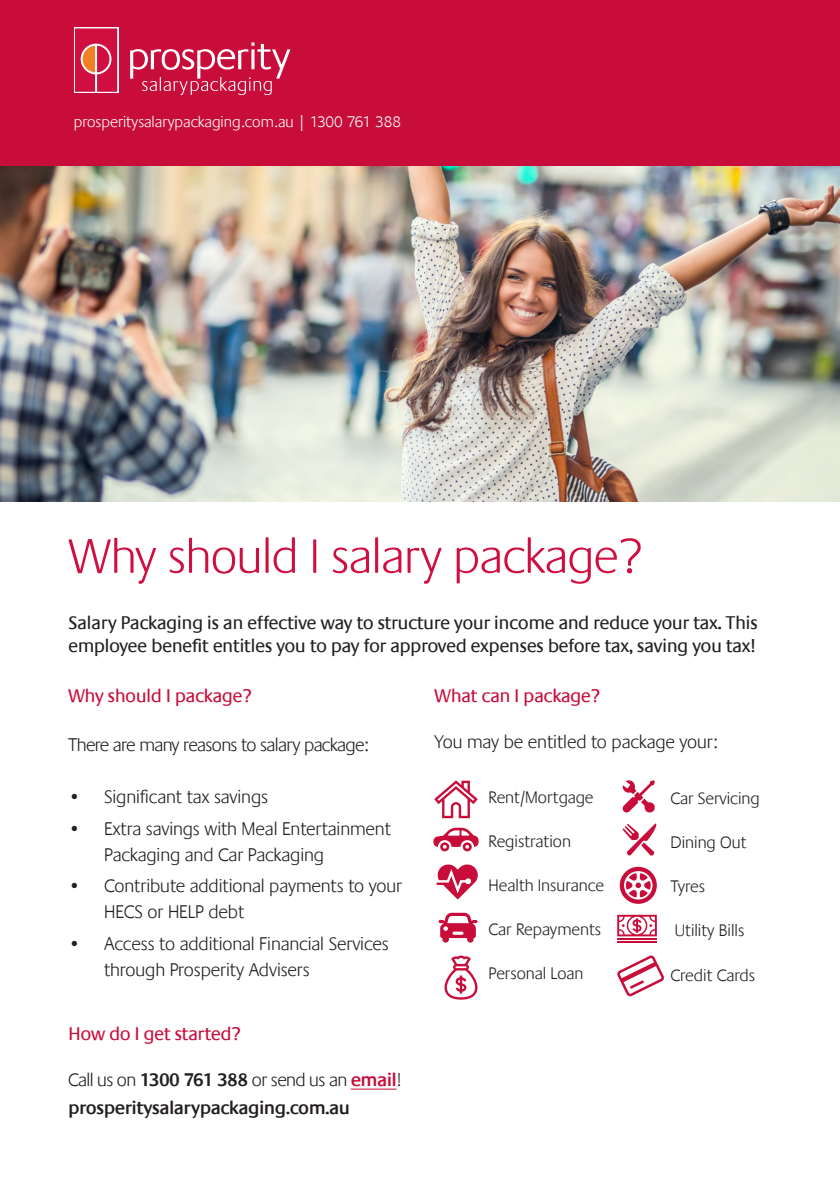
<style>
.page{position:relative;width:840px;height:1191px;background:#fff}
.page>*{position:absolute;margin:0;border:0;box-sizing:border-box;transform-origin:0 0}
.t1{font:300 50px "Praxis LT";letter-spacing:-.01em;color:#d10e40}
.t2{font:300 19px/26px "Praxis LT";letter-spacing:-.005em;color:#231f20}
.t3{font:19px/22.8px "Praxis LT";letter-spacing:-.03em;color:#231f20}
.t4{font:300 19px "Praxis LT";letter-spacing:-.03em;color:#231f20}
.t5{font:19px "Praxis LT";letter-spacing:-.03em;color:#c80d3a}
.t6{font:600 19px "Praxis LT";letter-spacing:-.03em;color:#231f20}
.t7{font:300 17.2px "Praxis LT";color:#231f20}
.Contact_Body_Copy{font:300 16px "Praxis LT";color:#fff}
.s1{font-weight:600}
.s2{font-weight:600;color:#c80d3a}
</style>
<div class="page">
<img style="left:0;top:166px;width:839px;height:335px">
<div style="left:0;top:0;width:839px;height:166px;background:#c80d3a"></div>
<svg style="left:74px;top:27px;width:44px;height:66px"></svg>
<svg style="left:75px;top:28px;width:42px;height:64px"></svg>
<svg style="left:130px;top:42px;width:160px;height:53px"></svg>
<hr style="left:617px;top:937px;width:39px;height:2px;background:#c80d3a">
<hr style="left:617px;top:941px;width:39px;height:2px;background:#c80d3a">
<svg style="left:617px;top:914px;width:39px;height:22px"></svg>
<svg style="left:622px;top:780px;width:33px;height:33px"></svg>
<svg style="left:622px;top:823px;width:34px;height:32px"></svg>
<svg style="left:617px;top:955px;width:47px;height:41px"></svg>
<svg style="left:619px;top:866px;width:37px;height:38px"></svg>
<svg style="left:434px;top:780px;width:43px;height:38px"></svg>
<svg style="left:436px;top:864px;width:42px;height:35px"></svg>
<svg style="left:438px;top:912px;width:39px;height:30px"></svg>
<svg style="left:433px;top:827px;width:45px;height:24px"></svg>
<svg style="left:444px;top:955px;width:33px;height:44px"></svg>
<hr style="left:350px;top:1088px;width:46px;height:1px;background:#c80d3a">
<p class="Contact_Body_Copy" style="left:74px;top:113px;width:328px">prosperitysalarypackaging.com.au | 1300 761 388</p>
<p class="t1" style="left:68px;top:529px;width:575px">Why should I salary package?</p>
<p class="t3" style="left:68px;top:611px;width:691px">Salary Packaging is an effective way to structure your income and reduce your tax. This employee benefit entitles you to pay for approved expenses before tax, saving you tax!</p>
<p class="t5" style="left:68px;top:685px;width:185px">Why should I package?</p>
<p class="t4" style="left:68px;top:734px;width:302px">There are many reasons to salary package:</p>
<p class="t2" style="left:68px;top:784px;width:201px">• Significant tax savings</p>
<p class="t2" style="left:104px;top:815px;width:288px;text-indent:-36px">• Extra savings with Meal Entertainment<br>Packaging and Car Packaging</p>
<p class="t2" style="left:104px;top:873px;width:299px;text-indent:-36px">• Contribute additional payments to your<br>HECS or HELP debt</p>
<p class="t2" style="left:104px;top:931px;width:286px;text-indent:-36px">• Access to additional Financial Services through Prosperity Advisers</p>
<p class="t5" style="left:434px;top:685px;width:167px">What can I package?</p>
<p class="t2" style="left:434px;top:729px;width:285px">You may be entitled to package your:</p>
<p class="t7" style="left:488px;top:787px;width:106px">Rent/Mortgage</p>
<p class="t7" style="left:488px;top:832px;width:84px">Registration</p>
<p class="t7" style="left:488px;top:876px;width:117px">Health Insurance</p>
<p class="t7" style="left:488px;top:920px;width:114px">Car Repayments</p>
<p class="t7" style="left:488px;top:964px;width:96px">Personal Loan</p>
<p class="t7" style="left:670px;top:789px;width:91px">Car Servicing</p>
<p class="t7" style="left:670px;top:833px;width:77px">Dining Out</p>
<p class="t7" style="left:670px;top:877px;width:36px">Tyres</p>
<p class="t7" style="left:674px;top:921px;width:71px">Utility Bills</p>
<p class="t7" style="left:670px;top:965px;width:86px">Credit Cards</p>
<p class="t5" style="left:68px;top:1023px;width:174px">How do I get started?</p>
<p class="t4" style="left:68px;top:1069px;width:334px">Call us on <span class="s1">1300 761 388</span> or send us an <span class="s2">email</span>!</p>
<p class="t6" style="left:68px;top:1097px;width:283px">prosperitysalarypackaging.com.au</p>
</div>
